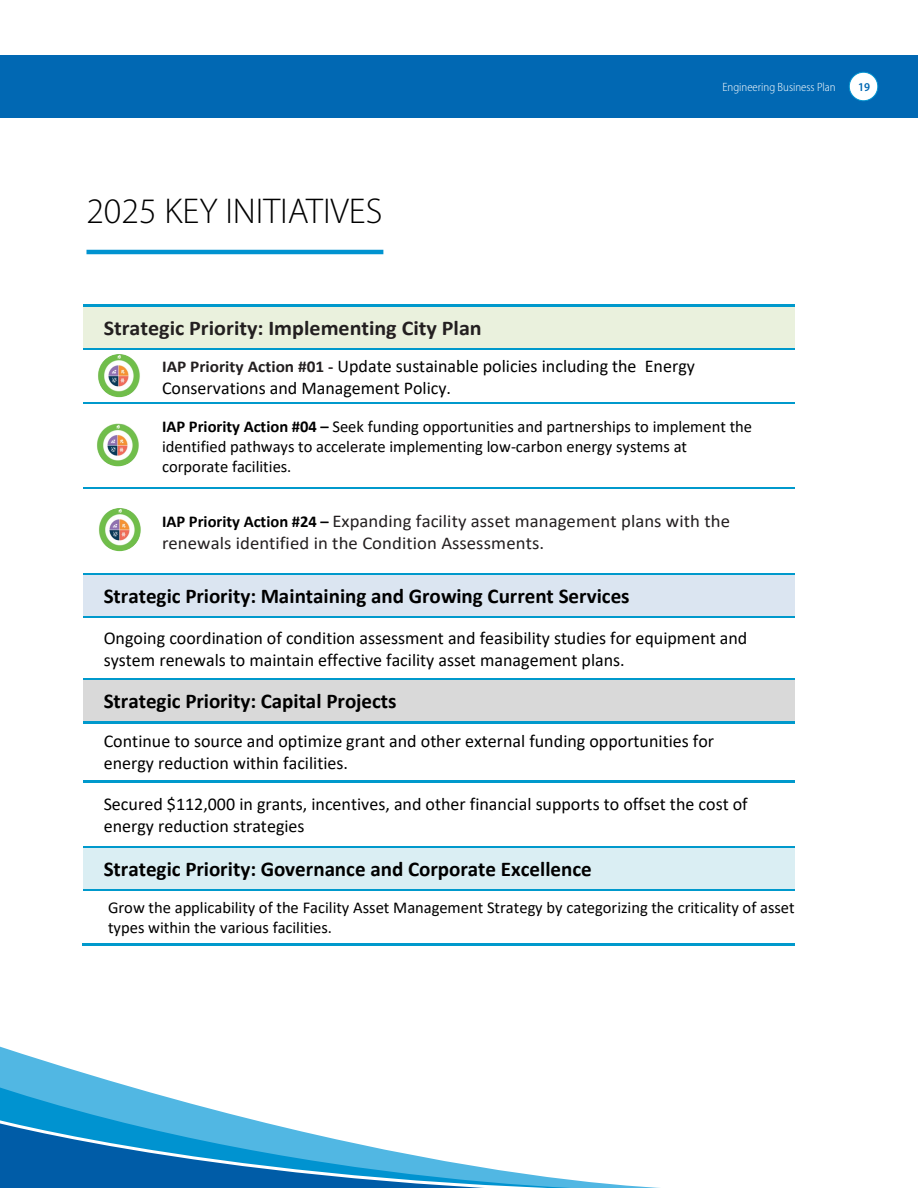
<style>
.page{position:relative;width:918px;height:1188px;background:#fff}
.page>*{position:absolute;margin:0;border:0;box-sizing:border-box;transform-origin:0 0}
.t1{font:300 36px "Myriad Pro";color:#000}
.t2{font:700 21px "Calibri";color:#000}
.t3{font:700 21px "Calibri";color:#231f20;scale:1.05 1}
.t4{font:18px/21.9px "Calibri";color:#000}
.t5{font:18px/21.9px "Calibri";letter-spacing:.005em;color:#231f20;scale:1.04 1}
.t6{font:16.5px/20.1px "Calibri";color:#000}
.t7{font:italic 16.5px "Calibri";color:#000}
.t8{font:300 semi-condensed 12px "Myriad Pro";color:#fff}
.t9{font:600 semi-condensed 12px "Myriad Pro";color:#0168b3}
.s1{font-weight:700;font-size:16.5px;color:#231f20}
.s2{font-weight:700}
.s3{font-weight:700;font-size:16.5px;color:#000}
</style>
<div class="page">
<div style="left:0;top:55px;width:918px;height:62px;background:#0168b3"></div>
<svg style="left:0;top:1046px;width:71px;height:23px"></svg>
<svg style="left:0;top:1069px;width:660px;height:119px"></svg>
<svg style="left:593px;top:1114px;width:65px;height:74px"></svg>
<svg style="left:0;top:1111px;width:593px;height:77px"></svg>
<hr style="left:86px;top:250px;width:297px;height:4px;background:#0093d0">
<hr style="left:83px;top:304px;width:712px;height:1px;background:#09c">
<div style="left:83px;top:307px;width:712px;height:42px;background:#eaf1dd"></div>
<hr style="left:83px;top:305px;width:712px;height:2px;background:#09c">
<hr style="left:83px;top:349px;width:712px;height:2px;background:#09c">
<hr style="left:83px;top:403px;width:712px;height:2px;background:#09c">
<hr style="left:83px;top:488px;width:712px;height:2px;background:#09c">
<div style="left:83px;top:575px;width:712px;height:41px;background:#dbe5f1"></div>
<hr style="left:83px;top:573px;width:712px;height:2px;background:#09c">
<hr style="left:83px;top:616px;width:712px;height:2px;background:#09c">
<div style="left:83px;top:681px;width:712px;height:41px;background:#d9d9d9"></div>
<hr style="left:83px;top:678px;width:712px;height:2px;background:#09c">
<hr style="left:83px;top:680px;width:712px;height:1px;background:#d9d9d9">
<hr style="left:83px;top:722px;width:712px;height:2px;background:#09c">
<hr style="left:83px;top:781px;width:712px;height:2px;background:#09c">
<div style="left:83px;top:849px;width:712px;height:41px;background:#daeef3"></div>
<hr style="left:83px;top:846px;width:712px;height:3px;background:#09c">
<hr style="left:83px;top:890px;width:712px;height:2px;background:#09c">
<hr style="left:82px;top:943px;width:713px;height:2px;background:#09c">
<img style="left:98px;top:354px;width:43px;height:43px;border-radius:22px">
<img style="left:96px;top:423px;width:44px;height:43px;border-radius:22px">
<img style="left:98px;top:508px;width:43px;height:43px;border-radius:22px">
<div style="left:849px;top:72px;width:29px;height:29px;background:#fff;border-radius:50%"></div>
<div style="left:849px;top:72px;width:29px;height:29px;border:1px solid #0093d0;border-radius:50%"></div>
<p class="t8" style="left:722px;top:79px;width:115px">Engineering Business Plan</p>
<p class="t9" style="left:858px;top:79px;width:13px">19</p>
<p class="t1" style="left:86px;top:189px;width:298px">2025 KEY INITIATIVES</p>
<p class="t7" style="left:83px;top:200px;width:277px">“Implementing City Plan” heading below.</p>
<p class="t3" style="left:104px;top:313px;width:362px">Strategic Priority: Implementing City Plan</p>
<p class="t4" style="left:162px;top:354px;width:535px"><span class="s1">IAP Priority Action #01 -</span> Update sustainable policies including the Energy<br>Conservations and Management Policy.</p>
<p class="t6" style="left:162px;top:416px;width:592px"><span class="s2">IAP Priority Action #04 –</span> Seek funding opportunities and partnerships to implement the identified pathways to accelerate implementing low-carbon energy systems at corporate facilities.</p>
<p class="t5" style="left:162px;top:509px;width:548px"><span class="s3">IAP Priority Action #24 –</span> Expanding facility asset management plans with the renewals identified in the Condition Assessments.</p>
<p class="t2" style="left:104px;top:581px;width:527px">Strategic Priority: Maintaining and Growing Current Services</p>
<p class="t4" style="left:104px;top:626px;width:645px">Ongoing coordination of condition assessment and feasibility studies for equipment and system renewals to maintain effective facility asset management plans.</p>
<p class="t2" style="left:104px;top:686px;width:294px">Strategic Priority: Capital Projects</p>
<p class="t4" style="left:104px;top:730px;width:612px">Continue to source and optimize grant and other external funding opportunities for energy reduction within facilities.</p>
<p class="t4" style="left:104px;top:792px;width:645px">Secured $112,000 in grants, incentives, and other financial supports to offset the cost of energy reduction strategies</p>
<p class="t2" style="left:104px;top:855px;width:489px">Strategic Priority: Governance and Corporate Excellence</p>
<p class="t6" style="left:108px;top:897px;width:688px">Grow the applicability of the Facility Asset Management Strategy by categorizing the criticality of asset types within the various facilities.</p>
</div>
